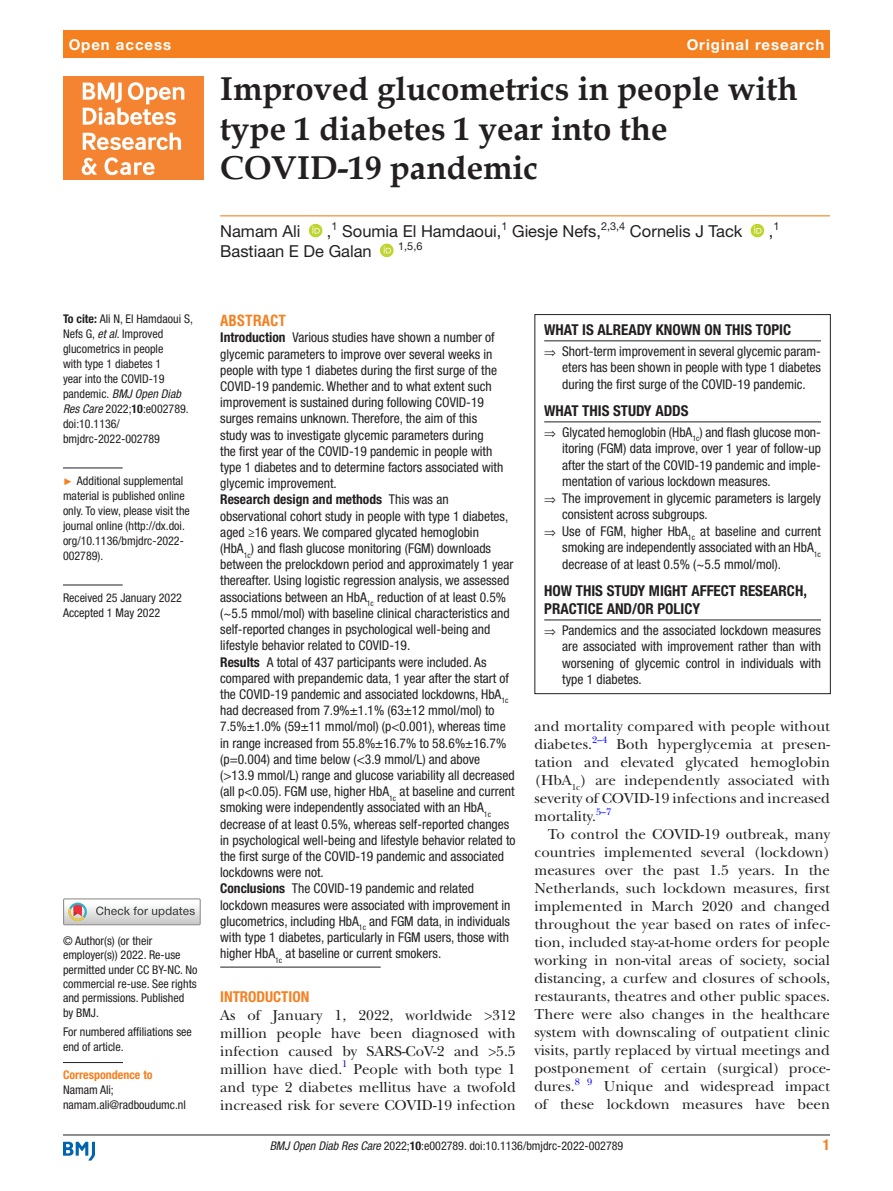
<style>
.page{position:relative;width:893px;height:1191px;background:#fff}
.page>*{position:absolute;margin:0;border:0;box-sizing:border-box;transform-origin:0 0}
.t1{font:700 33px/39px "Book Antiqua";color:#231f20}
.t2{font:16.5px "Helvetica Neue LT Std";color:#231f20}
.t3{font:15px/18px "New Baskerville";color:#231f20;text-align:justify}
.t4{font:700 condensed 15px/18px "Helvetica Neue LT Std";color:#231f20}
.t5{font:700 15px "Helvetica Neue LT Std";letter-spacing:.065em;color:#fff}
.t6{font:700 condensed 15px "Helvetica Neue LT Std";color:#f58020}
.t7{font:700 condensed 15px "Helvetica";color:#f58020}
.t8{font:condensed 13.5px/16.2px "Helvetica Neue LT Std";color:#231f20;text-align:justify}
.t9{font:condensed 12px/15px "Helvetica Neue LT Std";color:#231f20}
.t10{font:700 condensed 12px "Helvetica Neue LT Std";color:#f58020}
.t11{font:10.95px "Helvetica Neue LT Std";color:#231f20}
.t12{font:9.9px "New Baskerville";color:#00f}
.s1{font-weight:700}
.s2{font-style:italic}
.s3{font-family:"Arial";font-stretch:normal;font-size:9.75px;color:#f58020}
</style>
<div class="page">
<hr style="left:63px;top:1134px;width:767px;height:1px;background:#231f20">
<svg style="left:63px;top:1141px;width:32px;height:19px"></svg>
<div style="left:63px;top:31px;width:767px;height:27px;background:#f58020"></div>
<hr style="left:220px;top:215px;width:610px;height:1px;background:#f58020">
<svg style="left:309px;top:224px;width:13px;height:13px"></svg>
<svg style="left:751px;top:224px;width:13px;height:13px"></svg>
<svg style="left:380px;top:244px;width:14px;height:13px"></svg>
<hr style="left:63px;top:1062px;width:60px;height:1px;background:#231f20">
<hr style="left:63px;top:467px;width:60px;height:1px;background:#231f20">
<hr style="left:63px;top:584px;width:60px;height:1px;background:#231f20">
<div style="left:63px;top:898px;width:138px;height:27px;border:1px solid #969090"></div>
<svg style="left:64px;top:899px;width:136px;height:25px"></svg>
<div style="left:63px;top:76px;width:140px;height:104px;background:#f58432"></div>
<svg style="left:83px;top:82px;width:101px;height:43px"></svg>
<svg style="left:83px;top:133px;width:98px;height:17px"></svg>
<svg style="left:82px;top:158px;width:15px;height:17px"></svg>
<svg style="left:105px;top:157px;width:50px;height:18px"></svg>
<hr style="left:220px;top:966px;width:161px;height:1px;background:#231f20">
<hr style="left:544px;top:340px;width:277px;height:1px;background:#231f20">
<hr style="left:544px;top:421px;width:277px;height:1px;background:#231f20">
<hr style="left:544px;top:619px;width:277px;height:1px;background:#231f20">
<div style="left:534px;top:314px;width:297px;height:380px;border:1px solid #231f20"></div>
<p class="t5" style="left:69px;top:35px;width:104px">Open access</p>
<p class="t5" style="left:687px;top:35px;width:139px">Original research</p>
<h1 class="t1" style="left:220px;top:70px;width:579px">Improved glucometrics in people with type 1 diabetes 1 year into the<br>COVID-19 pandemic</h1>
<p class="t2" style="left:220px;top:222px;width:82px">Namam Ali</p>
<p class="t2" style="left:327px;top:222px;width:417px">,<sup>1</sup> Soumia El Hamdaoui,<sup>1</sup> Giesje Nefs,<sup>2,3,4</sup> Cornelis J Tack</p>
<p class="t2" style="left:769px;top:222px;width:12px">,<sup>1</sup></p>
<p class="t2" style="left:220px;top:241px;width:153px">Bastiaan E De Galan</p>
<p class="t11" style="left:398px;top:239px;width:26px">1,5,6</p>
<p class="t9" style="left:63px;top:311px;width:131px"><span class="s1">To cite:</span> Ali N, El Hamdaoui S,<br>Nefs G, <span class="s2">et al</span>. Improved glucometrics in people<br>with type 1 diabetes 1<br>year into the COVID-19 pandemic. <span class="s2">BMJ Open Diab<br>Res Care</span> 2022;<span class="s1">10</span>:e002789. doi:10.1136/ bmjdrc-2022-002789</p>
<p class="t9" style="left:63px;top:473px;width:128px"><span class="s3">►</span> Additional supplemental material is published online only. To view, please visit the journal online (http://dx.doi. org/10.1136/bmjdrc-2022-<br>002789).</p>
<p class="t9" style="left:63px;top:590px;width:120px">Received 25 January 2022<br>Accepted 1 May 2022</p>
<p class="t9" style="left:63px;top:933px;width:136px;line-height:14.4px">© Author(s) (or their employer(s)) 2022. Re-use permitted under CC BY-NC. No commercial re-use. See rights and permissions. Published by BMJ.</p>
<p class="t9" style="left:63px;top:1024px;width:130px">For numbered affiliations see end of article.</p>
<p class="t10" style="left:63px;top:1067px;width:91px">Correspondence to</p>
<p class="t9" style="left:63px;top:1082px;width:124px">Namam Ali; namam.ali@radboudumc.nl</p>
<p class="t7" style="left:220px;top:311px;width:67px">ABSTRACT</p>
<p class="t8" style="left:220px;top:329px;width:297px;text-align:left"><span class="s1">Introduction</span> Various studies have shown a number of glycemic parameters to improve over several weeks in people with type 1 diabetes during the first surge of the COVID-19 pandemic. Whether and to what extent such improvement is sustained during following COVID-19 surges remains unknown. Therefore, the aim of this<br>study was to investigate glycemic parameters during<br>the first year of the COVID-19 pandemic in people with type 1 diabetes and to determine factors associated with glycemic improvement.<br><span class="s1">Research design and methods</span> This was an observational cohort study in people with type 1 diabetes, aged ≥16 years. We compared glycated hemoglobin (HbA<sub>1c</sub>) and flash glucose monitoring (FGM) downloads between the prelockdown period and approximately 1 year thereafter. Using logistic regression analysis, we assessed associations between an HbA<sub>1c</sub> reduction of at least 0.5% (~5.5 mmol/mol) with baseline clinical characteristics and self-reported changes in psychological well-being and lifestyle behavior related to COVID-19.<br><span class="s1">Results</span> A total of 437 participants were included. As compared with prepandemic data, 1 year after the start of the COVID-19 pandemic and associated lockdowns, HbA<sub>1c </sub>had decreased from 7.9%±1.1% (63±12 mmol/mol) to 7.5%±1.0% (59±11 mmol/mol) (p&lt;0.001), whereas time in range increased from 55.8%±16.7% to 58.6%±16.7% (p=0.004) and time below (&lt;3.9 mmol/L) and above (&gt;13.9 mmol/L) range and glucose variability all decreased (all p&lt;0.05). FGM use, higher HbA<sub>1c</sub> at baseline and current smoking were independently associated with an HbA<sub>1c </sub>decrease of at least 0.5%, whereas self-reported changes in psychological well-being and lifestyle behavior related to the first surge of the COVID-19 pandemic and associated lockdowns were not.<br><span class="s1">Conclusions</span> The COVID-19 pandemic and related lockdown measures were associated with improvement in glucometrics, including HbA<sub>1c</sub> and FGM data, in individuals with type 1 diabetes, particularly in FGM users, those with higher HbA<sub>1c</sub> at baseline or current smokers.</p>
<p class="t6" style="left:220px;top:987px;width:91px">INTRODUCTION</p>
<p class="t3" style="left:220px;top:1006px;width:297px">As of January 1, 2022, worldwide &gt;312 million people have been diagnosed with infection caused by SARS-CoV-2 and &gt;5.5 million have died.</p>
<p class="t12" style="left:342px;top:1058px;width:7px">1</p>
<p class="t3" style="left:220px;top:1060px;width:297px;text-indent:133px">People with both type 1 and type 2 diabetes mellitus have a twofold increased risk for severe COVID-19 infection</p>
<p class="t4" style="left:544px;top:320px;width:248px">WHAT IS ALREADY KNOWN ON THIS TOPIC</p>
<p class="t8" style="left:562px;top:342px;width:260px;text-indent:-18px">⇒ Short-term improvement in several glycemic param&shy;eters has been shown in people with type 1 diabetes during the first surge of the COVID-19 pandemic.</p>
<p class="t4" style="left:544px;top:401px;width:146px">WHAT THIS STUDY ADDS</p>
<p class="t8" style="left:544px;top:424px;width:278px">⇒ Glycated hemoglobin (HbA<sub>1c</sub>) and flash glucose mon-</p>
<p class="t8" style="left:562px;top:440px;width:260px">itoring (FGM) data improve, over 1 year of follow-up</p>
<p class="t8" style="left:562px;top:457px;width:260px">after the start of the COVID-19 pandemic and imple-</p>
<p class="t8" style="left:562px;top:473px;width:210px">mentation of various lockdown measures.</p>
<p class="t8" style="left:544px;top:490px;width:278px">⇒ The improvement in glycemic parameters is largely</p>
<p class="t8" style="left:562px;top:506px;width:147px">consistent across subgroups.</p>
<p class="t8" style="left:544px;top:523px;width:278px">⇒ Use of FGM, higher HbA<sub>1c</sub> at baseline and current</p>
<p class="t8" style="left:562px;top:539px;width:260px">smoking are independently associated with an HbA<sub>1c</sub></p>
<p class="t8" style="left:562px;top:556px;width:220px">decrease of at least 0.5% (~5.5 mmol/mol).</p>
<p class="t4" style="left:544px;top:581px;width:264px">HOW THIS STUDY MIGHT AFFECT RESEARCH,<br>PRACTICE AND/OR POLICY</p>
<p class="t8" style="left:562px;top:621px;width:260px;text-indent:-18px">⇒ Pandemics and the associated lockdown measures are associated with improvement rather than with worsening of glycemic control in individuals with type 1 diabetes.</p>
<p class="t3" style="left:534px;top:717px;width:297px">and mortality compared with people without diabetes.<sup>2–4</sup></p>
<p class="t3" style="left:534px;top:735px;width:297px;text-indent:82px">Both hyperglycemia at presen&shy;tation and elevated glycated hemoglobin (HbA<sub>1c</sub>) are independently associated with severity of COVID-19 infections and increased mortality.<sup>5–7</sup></p>
<p class="t3" style="left:534px;top:825px;width:297px;text-indent:14px">To control the COVID-19 outbreak, many countries implemented several (lockdown) measures over the past 1.5 years. In the Netherlands, such lockdown measures, first implemented in March 2020 and changed throughout the year based on rates of infec&shy;tion, included stay-at-home orders for people working in non-vital areas of society, social distancing, a curfew and closures of schools, restaurants, theatres and other public spaces.<br>There were also changes in the healthcare system with downscaling of outpatient clinic visits, partly replaced by virtual meetings and postponement of certain (surgical) proce&shy;dures.<sup>8</sup> <sup>9</sup></p>
<p class="t3" style="left:534px;top:1077px;width:297px;text-align:right">Unique and widespread impact<br>of these lockdown measures have been</p>
<p class="t9" style="left:270px;top:1137px;width:355px"><span class="s2">BMJ Open Diab Res Care</span> 2022;<span class="s1">10</span>:e002789. doi:10.1136/bmjdrc-2022-002789</p>
<p class="t6" style="left:823px;top:1135px;width:9px">1</p>
</div>
